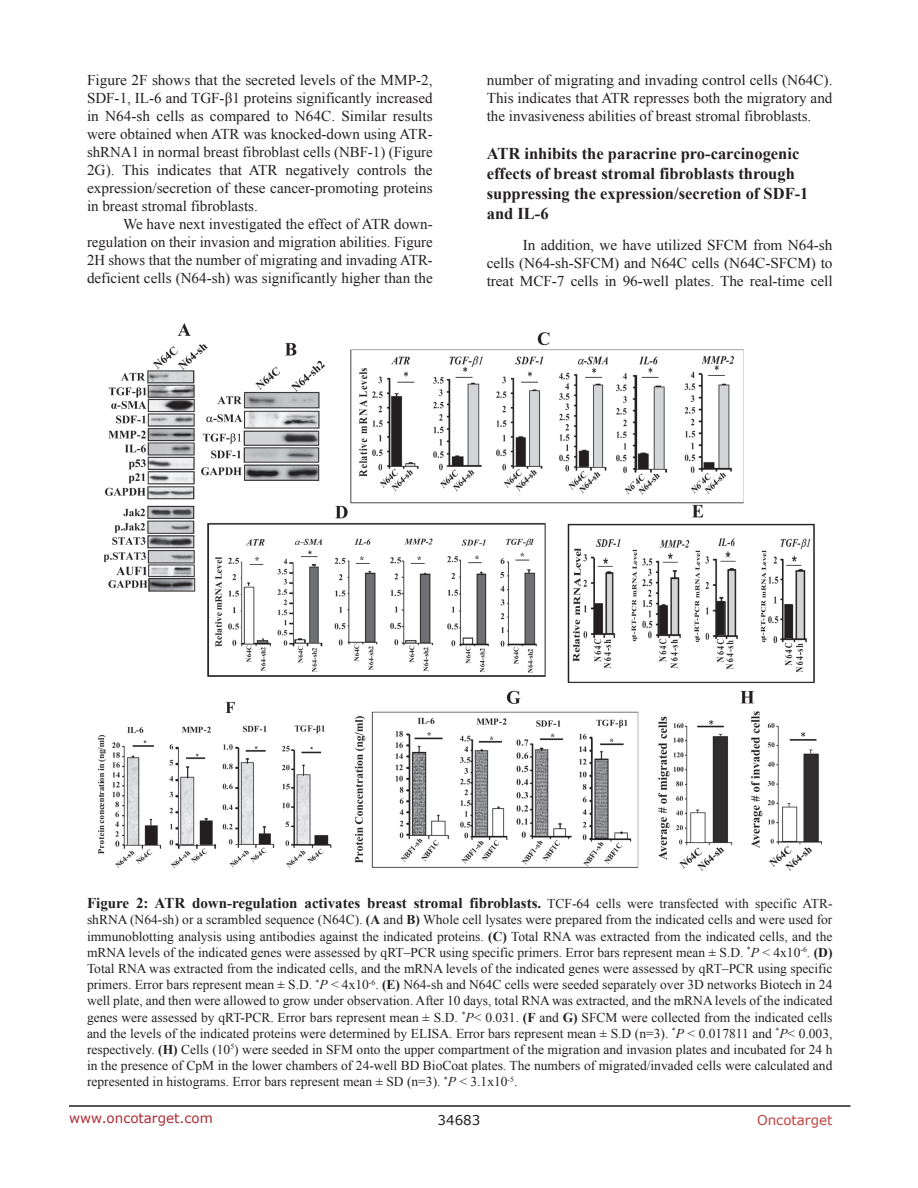
<style>
.page{position:relative;width:918px;height:1188px;background:#fff}
.page>*{position:absolute;margin:0;border:0;box-sizing:border-box;transform-origin:0 0}
.SubHeading{font:700 16.5px/19.8px "Times New Roman";color:#231f20}
.BodyText{font:15px/18px "Times New Roman";color:#231f20;text-align:justify}
.figuretext{font:700 15px "Times New Roman";color:#231f20}
.figuretext-2{font:13.5px/16.2px "Times New Roman";color:#231f20;text-align:justify}
.t1{font:13.5px "Verdana";color:#ac2b31}
.t2{font:13.5px "Verdana";color:#c24141}
.t3{font:13.5px "Verdana";color:#231f20}
.s1{font-weight:400;font-size:13.5px}
.s2{font-weight:700}
.s3{font-style:italic}
</style>
<div class="page">
<hr style="left:69px;top:1105px;width:781px;height:2px;background:#231f20">
<img style="left:98px;top:324px;width:723px;height:546px">
<p class="BodyText" style="left:87px;top:71px;width:347px">Figure 2F shows that the secreted levels of the MMP-2, SDF-1, IL-6 and TGF-β1 proteins significantly increased in N64-sh cells as compared to N64C. Similar results were obtained when ATR was knocked-down using ATR&shy;shRNA1 in normal breast fibroblast cells (NBF-1) (Figure 2G). This indicates that ATR negatively controls the expression/secretion of these cancer-promoting proteins in breast stromal fibroblasts.</p>
<p class="BodyText" style="left:87px;top:215px;width:347px;text-indent:36px">We have next investigated the effect of ATR down&shy;regulation on their invasion and migration abilities. Figure 2H shows that the number of migrating and invading ATR&shy;deficient cells (N64-sh) was significantly higher than the</p>
<p class="BodyText" style="left:487px;top:71px;width:347px">number of migrating and invading control cells (N64C).<br>This indicates that ATR represses both the migratory and the invasiveness abilities of breast stromal fibroblasts.</p>
<p class="SubHeading" style="left:487px;top:143px;width:323px">ATR inhibits the paracrine pro-carcinogenic effects of breast stromal fibroblasts through suppressing the expression/secretion of SDF-1 and IL-6</p>
<p class="BodyText" style="left:487px;top:236px;width:347px;text-indent:36px">In addition, we have utilized SFCM from N64-sh cells (N64-sh-SFCM) and N64C cells (N64C-SFCM) to treat MCF-7 cells in 96-well plates. The real-time cell</p>
<p class="figuretext" style="left:87px;top:893px;width:747px">Figure 2: ATR down-regulation activates breast stromal fibroblasts. <span class="s1">TCF-64 cells were transfected with specific ATR-</span></p>
<p class="figuretext-2" style="left:87px;top:911px;width:747px">shRNA (N64-sh) or a scrambled sequence (N64C). <span class="s2">(A</span> and <span class="s2">B)</span> Whole cell lysates were prepared from the indicated cells and were used for immunoblotting analysis using antibodies against the indicated proteins. <span class="s2">(C)</span> Total RNA was extracted from the indicated cells, and the mRNA levels of the indicated genes were assessed by qRT–PCR using specific primers. Error bars represent mean ± S.D. <sup>*</sup><span class="s3">P</span> &lt; 4x10<sup>-6</sup>. <span class="s2">(D)<br></span>Total RNA was extracted from the indicated cells, and the mRNA levels of the indicated genes were assessed by qRT–PCR using specific primers. Error bars represent mean ± S.D. <sup>*</sup><span class="s3">P</span> &lt; 4x10<sup>-6</sup>. <span class="s2">(E)</span> N64-sh and N64C cells were seeded separately over 3D networks Biotech in 24 well plate, and then were allowed to grow under observation. After 10 days, total RNA was extracted, and the mRNA levels of the indicated genes were assessed by qRT-PCR. Error bars represent mean ± S.D. <sup>*</sup><span class="s3">P</span>&lt; 0.031. <span class="s2">(F</span> and <span class="s2">G)</span> SFCM were collected from the indicated cells and the levels of the indicated proteins were determined by ELISA. Error bars represent mean ± S.D (n=3). <sup>*</sup><span class="s3">P</span> &lt; 0.017811 and <sup>*</sup><span class="s3">P</span>&lt; 0.003, respectively. <span class="s2">(H)</span> Cells (10<sup>5</sup>) were seeded in SFM onto the upper compartment of the migration and invasion plates and incubated for 24 h in the presence of CpM in the lower chambers of 24-well BD BioCoat plates. The numbers of migrated/invaded cells were calculated and represented in histograms. Error bars represent mean ± SD (n=3). <sup>*</sup><span class="s3">P</span> &lt; 3.1x10<sup>-5</sup>.</p>
<p class="t1" style="left:69px;top:1109px;width:145px">www.oncotarget.com</p>
<p class="t3" style="left:438px;top:1111px;width:44px">34683</p>
<p class="t2" style="left:757px;top:1111px;width:77px">Oncotarget</p>
</div>
